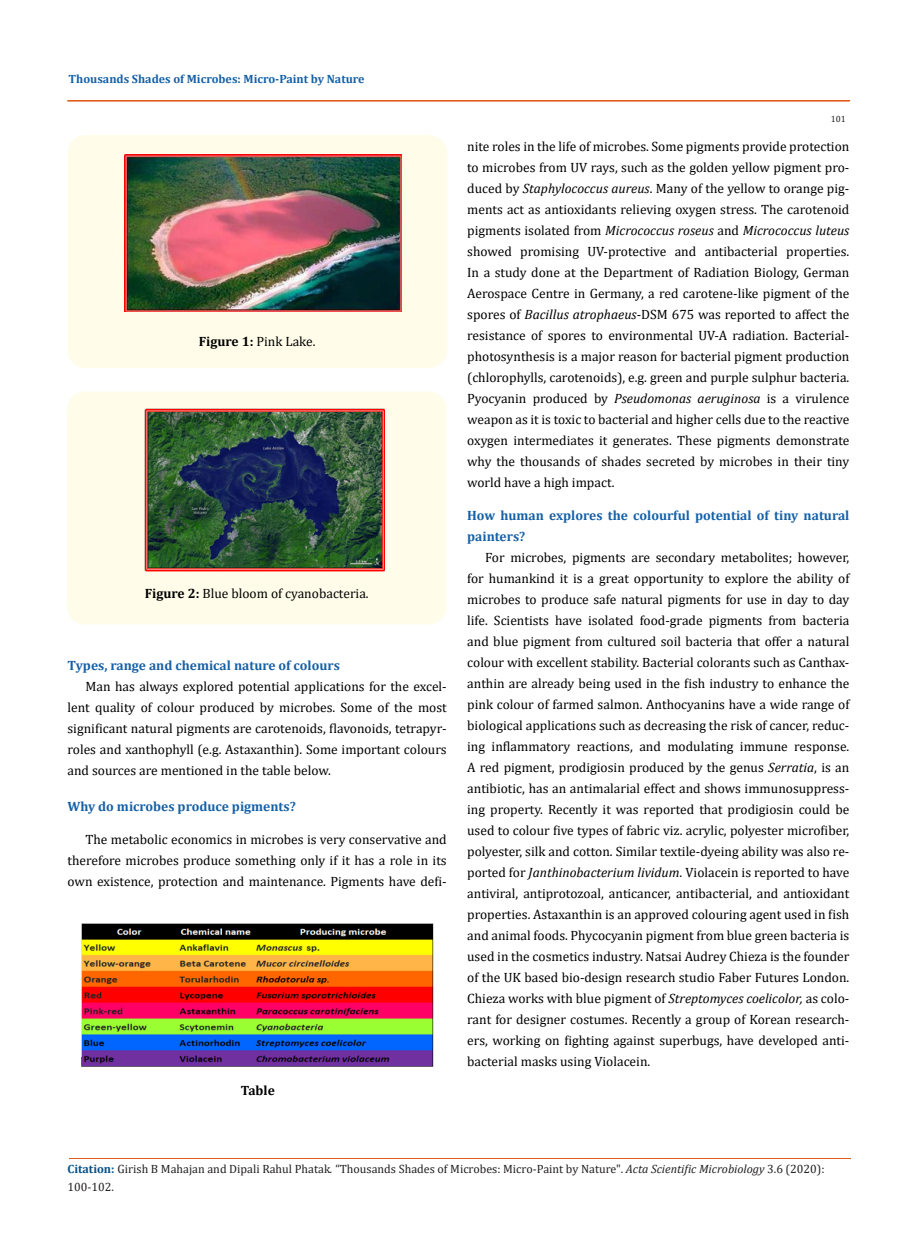
<style>
.page{position:relative;width:917px;height:1260px;background:#fff}
.page>*{position:absolute;margin:0;border:0;box-sizing:border-box;transform-origin:0 0}
.t1{font:13.5px/21px "Cambria";color:#000;text-align:justify}
.t2{font:700 13.5px/21px "Cambria";color:#1560a6}
.t3{font:700 13.5px "Cambria";color:#000}
.t4{font:12px/18px "Cambria";color:#231f20}
.t5{font:700 12px "Cambria";color:#1560a6}
.t6{font:9px "Cambria";color:#231f20}
.s1{font-weight:700}
.s2{font-style:italic}
.s3{font-weight:700;color:#035089}
</style>
<div class="page">
<div style="left:67px;top:135px;width:380px;height:233px;background:#fffde9;border-radius:18px"></div>
<img style="left:125px;top:154px;width:277px;height:158px">
<div style="left:67px;top:392px;width:380px;height:233px;background:#fffde9;border-radius:18px"></div>
<img style="left:144px;top:409px;width:241px;height:162px">
<img style="left:81px;top:923px;width:353px;height:144px">
<hr style="left:69px;top:1158px;width:781px;height:1px;background:#e05d1a">
<p class="t5" style="left:69px;top:70px;width:297px">Thousands Shades of Microbes: Micro-Paint by Nature</p>
<p class="t1" style="left:199px;top:331px;width:118px"><span class="s1">Figure 1:</span> Pink Lake.</p>
<p class="t1" style="left:145px;top:583px;width:225px"><span class="s1">Figure 2:</span> Blue bloom of cyanobacteria.</p>
<p class="t2" style="left:67px;top:655px;width:274px">Types, range and chemical nature of colours</p>
<p class="t1" style="left:67px;top:676px;width:381px;text-indent:18px">Man has always explored potential applications for the excel&shy;lent quality of colour produced by microbes. Some of the most significant natural pigments are carotenoids, flavonoids, tetrapyr&shy;roles and xanthophyll (e.g. Astaxanthin). Some important colours and sources are mentioned in the table below.</p>
<p class="t2" style="left:67px;top:796px;width:230px">Why do microbes produce pigments?</p>
<p class="t1" style="left:67px;top:829px;width:381px;text-indent:18px">The metabolic economics in microbes is very conservative and therefore microbes produce something only if it has a role in its own existence, protection and maintenance. Pigments have defi-</p>
<p class="t3" style="left:241px;top:1081px;width:36px">Table</p>
<p class="t6" style="left:830px;top:114px;width:16px">101</p>
<p class="t1" style="left:467px;top:135px;width:384px">nite roles in the life of microbes. Some pigments provide protection to microbes from UV rays, such as the golden yellow pigment pro&shy;duced by <span class="s2">Staphylococcus aureus</span>. Many of the yellow to orange pig&shy;ments act as antioxidants relieving oxygen stress. The carotenoid pigments isolated from <span class="s2">Micrococcus roseus</span> and <span class="s2">Micrococcus luteus </span>showed promising UV-protective and antibacterial properties.<br>In a study done at the Department of Radiation Biology, German Aerospace Centre in Germany, a red carotene-like pigment of the spores of <span class="s2">Bacillus atrophaeus</span>-DSM 675 was reported to affect the resistance of spores to environmental UV-A radiation. Bacterial&shy;photosynthesis is a major reason for bacterial pigment production (chlorophylls, carotenoids), e.g. green and purple sulphur bacteria.<br>Pyocyanin produced by <span class="s2">Pseudomonas aeruginosa</span> is a virulence weapon as it is toxic to bacterial and higher cells due to the reactive oxygen intermediates it generates. These pigments demonstrate why the thousands of shades secreted by microbes in their tiny world have a high impact.</p>
<p class="t2" style="left:467px;top:504px;width:383px">How human explores the colourful potential of tiny natural painters?</p>
<p class="t1" style="left:467px;top:546px;width:384px;text-indent:18px">For microbes, pigments are secondary metabolites; however, for humankind it is a great opportunity to explore the ability of microbes to produce safe natural pigments for use in day to day life. Scientists have isolated food-grade pigments from bacteria and blue pigment from cultured soil bacteria that offer a natural colour with excellent stability. Bacterial colorants such as Canthax&shy;anthin are already being used in the fish industry to enhance the pink colour of farmed salmon. Anthocyanins have a wide range of biological applications such as decreasing the risk of cancer, reduc&shy;ing inflammatory reactions, and modulating immune response.<br>A red pigment, prodigiosin produced by the genus <span class="s2">Serratia</span>, is an antibiotic, has an antimalarial effect and shows immunosuppress&shy;ing property. Recently it was reported that prodigiosin could be used to colour five types of fabric viz. acrylic, polyester microfiber, polyester, silk and cotton. Similar textile-dyeing ability was also re&shy;ported for <span class="s2">Janthinobacterium lividum</span>. Violacein is reported to have antiviral, antiprotozoal, anticancer, antibacterial, and antioxidant properties. Astaxanthin is an approved colouring agent used in fish and animal foods. Phycocyanin pigment from blue green bacteria is used in the cosmetics industry. Natsai Audrey Chieza is the founder of the UK based bio-design research studio Faber Futures London.<br>Chieza works with blue pigment of <span class="s2">Streptomyces coelicolor,</span> as colo&shy;rant for designer costumes. Recently a group of Korean research&shy;ers, working on fighting against superbugs, have developed anti&shy;bacterial masks using Violacein.</p>
<p class="t4" style="left:67px;top:1160px;width:758px"><span class="s3">Citation:</span> Girish B Mahajan and Dipali Rahul Phatak<span class="s2">.</span> “Thousands Shades of Microbes: Micro-Paint by Nature". <span class="s2">Acta Scientific Microbiology</span> 3.6 (2020):<br>100-102.</p>
</div>
